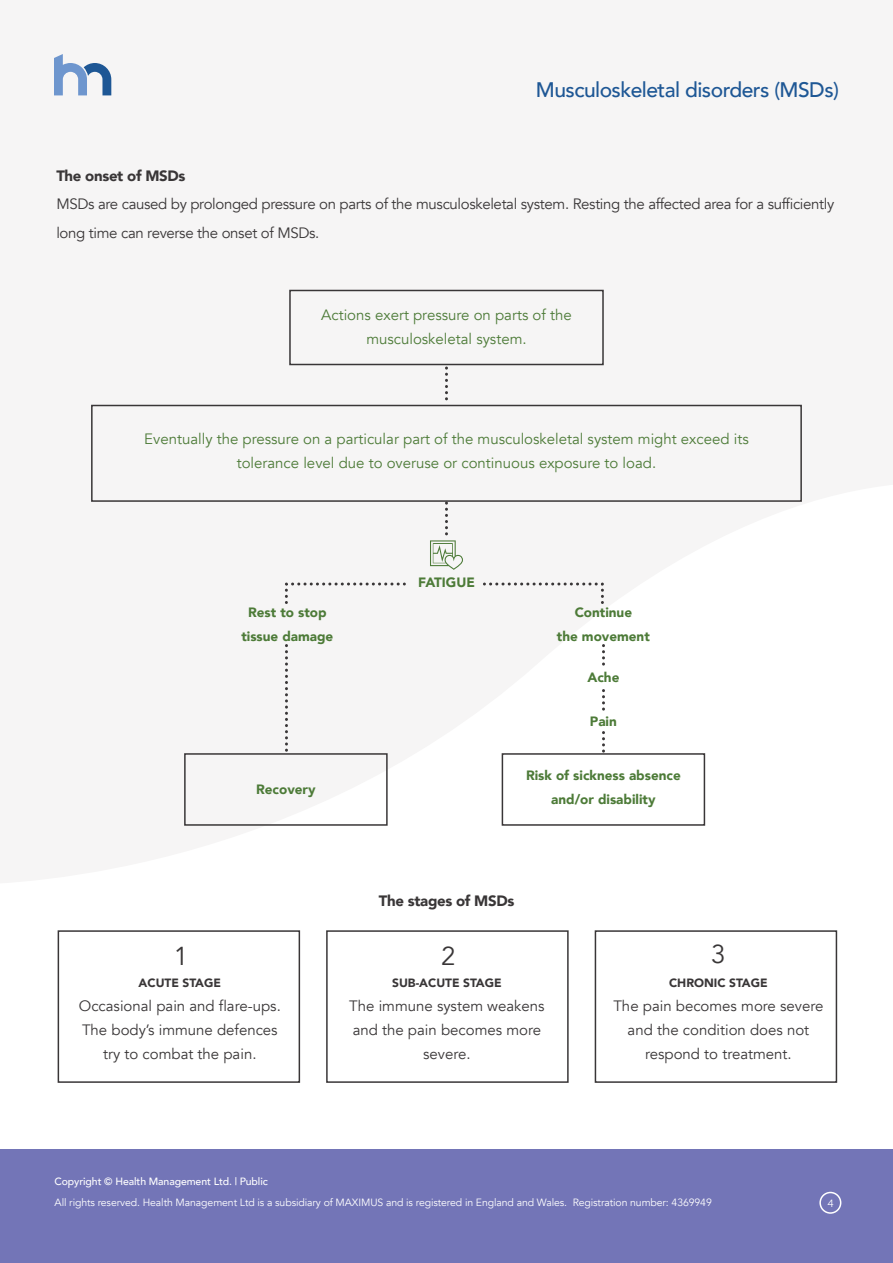
<style>
.page{position:relative;width:893px;height:1263px;background:#fff}
.page>*{position:absolute;margin:0;border:0;box-sizing:border-box;transform-origin:0 0}
.t1{font:25.95px "Avenir";color:#393637}
.t2{font:500 21px "Avenir";letter-spacing:-.025em;color:#1e5795}
.t3{font:15px/24px "Avenir";color:#4d7b38;text-align:center}
.t4{font:15px/24px "Avenir";color:#393637;text-align:center}
.t5{font:15px/28.5px "Avenir";letter-spacing:-.02em;color:#393637}
.t6{font:900 15px "Avenir";letter-spacing:-.02em;color:#393637}
.t7{font:900 13.5px/24px "Avenir";color:#4d7b38;text-align:center}
.t8{font:900 12px "Avenir";color:#393637}
.t9{font:10.5px "Avenir";letter-spacing:-.01em;color:#fff}
.t10{font:500 10.5px "Avenir";letter-spacing:-.01em;color:#fff}
.t11{font:10.5px "Museo Sans 300";color:#fff}
</style>
<div class="page">
<div style="left:0;top:1149px;width:893px;height:114px;background:#7375b7"></div>
<svg style="left:54px;top:54px;width:57px;height:41px"></svg>
<div style="left:819px;top:1192px;width:22px;height:22px;border:2px solid #fff;border-radius:50%"></div>
<div style="left:289px;top:290px;width:315px;height:75px;border:2px solid #393637"></div>
<div style="left:91px;top:405px;width:711px;height:97px;border:2px solid #393637"></div>
<svg style="left:445px;top:368px;width:3px;height:33px"></svg>
<svg style="left:602px;top:645px;width:3px;height:21px"></svg>
<svg style="left:602px;top:690px;width:3px;height:21px"></svg>
<svg style="left:602px;top:732px;width:3px;height:20px"></svg>
<svg style="left:285px;top:645px;width:3px;height:105px"></svg>
<svg style="left:430px;top:503px;width:33px;height:67px"></svg>
<svg style="left:284px;top:582px;width:114px;height:21px"></svg>
<svg style="left:484px;top:582px;width:120px;height:21px"></svg>
<div style="left:502px;top:753px;width:203px;height:73px;border:2px solid #393637"></div>
<div style="left:184px;top:753px;width:204px;height:73px;border:2px solid #393637"></div>
<div style="left:58px;top:930px;width:242px;height:153px;border:2px solid #393637"></div>
<div style="left:326px;top:930px;width:243px;height:153px;border:2px solid #393637"></div>
<div style="left:595px;top:930px;width:242px;height:153px;border:2px solid #393637"></div>
<h2 class="t2" style="left:536px;top:71px;width:304px">Musculoskeletal disorders (MSDs)</h2>
<p class="t6" style="left:56px;top:163px;width:131px">The onset of MSDs</p>
<p class="t5" style="left:56px;top:190px;width:779px">MSDs are caused by prolonged pressure on parts of the musculoskeletal system. Resting the affected area for a sufficiently long time can reverse the onset of MSDs.</p>
<p class="t3" style="left:321px;top:303px;width:252px">Actions exert pressure on parts of the musculoskeletal system.</p>
<p class="t3" style="left:144px;top:427px;width:606px">Eventually the pressure on a particular part of the musculoskeletal system might exceed its tolerance level due to overuse or continuous exposure to load.</p>
<p class="t7" style="left:418px;top:570px;width:58px">FATIGUE</p>
<p class="t7" style="left:241px;top:600px;width:94px">Rest to stop tissue damage</p>
<p class="t7" style="left:557px;top:600px;width:94px">Continue<br>the movement</p>
<p class="t7" style="left:587px;top:665px;width:34px">Ache</p>
<p class="t7" style="left:590px;top:708px;width:29px">Pain</p>
<p class="t7" style="left:256px;top:776px;width:61px">Recovery</p>
<p class="t7" style="left:526px;top:763px;width:156px">Risk of sickness absence and/or disability</p>
<p class="t6" style="left:379px;top:887px;width:137px">The stages of MSDs</p>
<h1 class="t1" style="left:174px;top:941px;width:16px">1</h1>
<h1 class="t1" style="left:441px;top:941px;width:16px">2</h1>
<h1 class="t1" style="left:711px;top:939px;width:16px">3</h1>
<p class="t8" style="left:139px;top:973px;width:84px">ACUTE STAGE</p>
<p class="t4" style="left:79px;top:994px;width:203px">Occasional pain and flare-ups.<br>The body’s immune defences try to combat the pain.</p>
<p class="t8" style="left:392px;top:973px;width:111px">SUB-ACUTE STAGE</p>
<p class="t4" style="left:349px;top:994px;width:197px">The immune system weakens and the pain becomes more severe.</p>
<p class="t8" style="left:669px;top:973px;width:100px">CHRONIC STAGE</p>
<p class="t4" style="left:613px;top:994px;width:212px">The pain becomes more severe and the condition does not respond to treatment.</p>
<p class="t10" style="left:55px;top:1172px;width:215px">Copyright © Health Management Ltd. | Public</p>
<p class="t9" style="left:55px;top:1196px;width:659px">All rights reserved. Health Management Ltd is a subsidiary of MAXIMUS and is registered in England and Wales. Registration number: 4369949</p>
<p class="t11" style="left:827px;top:1197px;width:8px">4</p>
</div>
